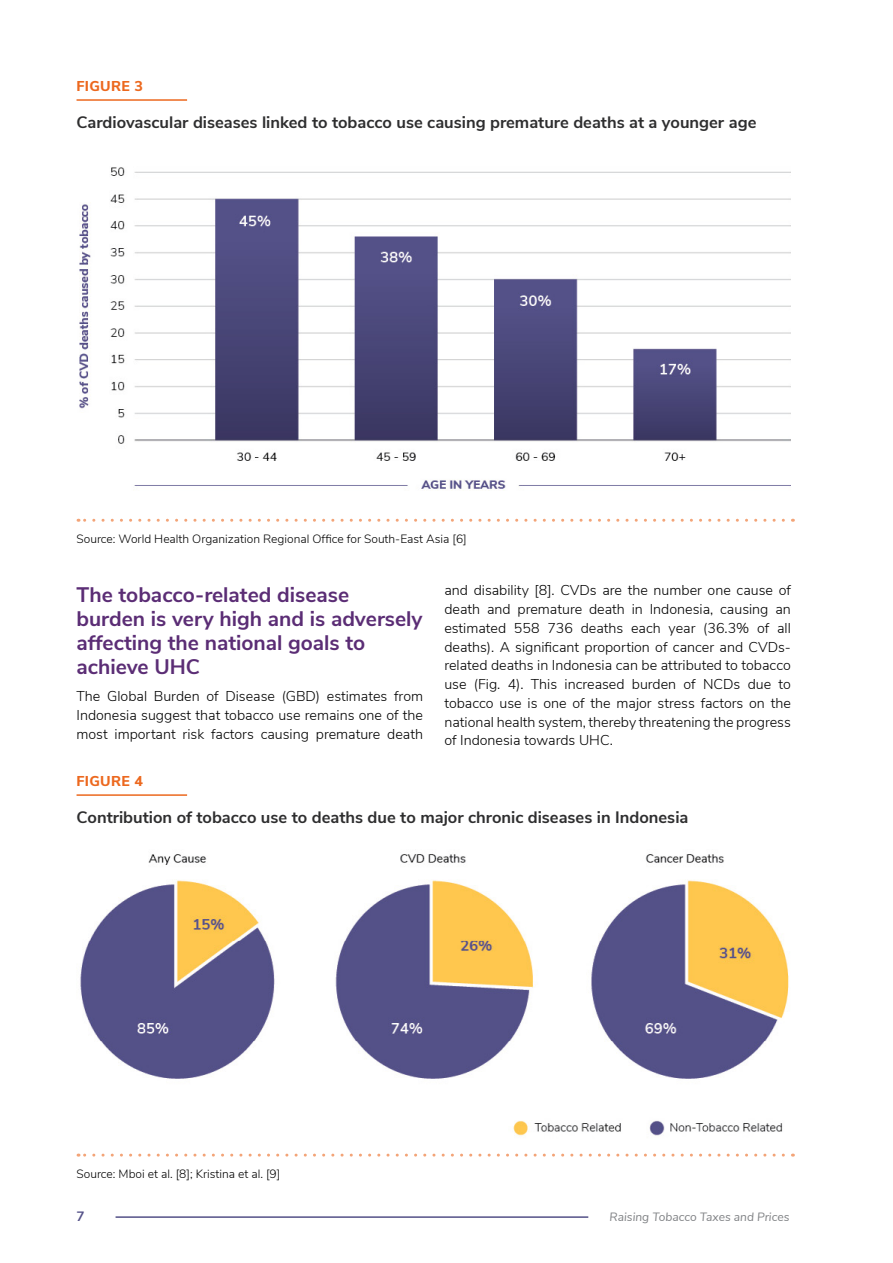
<style>
.page{position:relative;width:893px;height:1263px;background:#fff}
.page>*{position:absolute;margin:0;border:0;box-sizing:border-box;transform-origin:0 0}
.t1{font:700 21px/24px "Nunito Sans";color:#5b2d75}
.t2{font:700 16.5px "Nunito Sans";color:#2e2e2f}
.t3{font:300 14.25px/18.8px "Nunito Sans";color:#000;text-align:justify}
.t4{font:800 14.25px "Nunito Sans";letter-spacing:.02em;color:#ec681e}
.t5{font:700 13.5px "Nunito Sans";color:#545188}
.t6{font:300 12px "Nunito Sans";color:#000}
.t7{font:italic 12px "Nunito Sans";color:#808285}
</style>
<div class="page">
<hr style="left:116px;top:1216px;width:472px;height:2px;background:#545188">
<hr style="left:77px;top:99px;width:110px;height:2px;background:#ec681e">
<hr style="left:77px;top:794px;width:110px;height:2px;background:#ec681e">
<svg style="left:78px;top:519px;width:705px;height:3px"></svg>
<svg style="left:78px;top:1153px;width:705px;height:3px"></svg>
<img style="left:79px;top:167px;width:712px;height:322px">
<img style="left:80px;top:854px;width:709px;height:282px">
<p class="t4" style="left:77px;top:76px;width:68px">FIGURE 3</p>
<p class="t2" style="left:77px;top:110px;width:681px">Cardiovascular diseases linked to tobacco use causing premature deaths at a younger age</p>
<p class="t6" style="left:77px;top:530px;width:392px">Source: World Health Organization Regional Office for South-East Asia [6]</p>
<h1 class="t1" style="left:77px;top:581px;width:348px">The tobacco-related disease burden is very high and is adversely affecting the national goals to achieve UHC</h1>
<p class="t3" style="left:77px;top:686px;width:348px">The Global Burden of Disease (GBD) estimates from Indonesia suggest that tobacco use remains one of the most important risk factors causing premature death</p>
<p class="t4" style="left:77px;top:771px;width:68px">FIGURE 4</p>
<p class="t3" style="left:444px;top:580px;width:348px">and disability [8]. CVDs are the number one cause of death and premature death in Indonesia, causing an estimated 558 736 deaths each year (36.3% of all deaths). A significant proportion of cancer and CVDs&shy;related deaths in Indonesia can be attributed to tobacco use (Fig. 4). This increased burden of NCDs due to tobacco use is one of the major stress factors on the national health system, thereby threatening the progress of Indonesia towards UHC.</p>
<p class="t2" style="left:77px;top:805px;width:613px">Contribution of tobacco use to deaths due to major chronic diseases in Indonesia</p>
<p class="t6" style="left:77px;top:1165px;width:205px">Source: Mboi et al. [8]; Kristina et al. [9]</p>
<p class="t5" style="left:77px;top:1207px;width:10px">7</p>
<p class="t7" style="left:610px;top:1208px;width:181px">Raising Tobacco Taxes and Prices</p>
</div>
